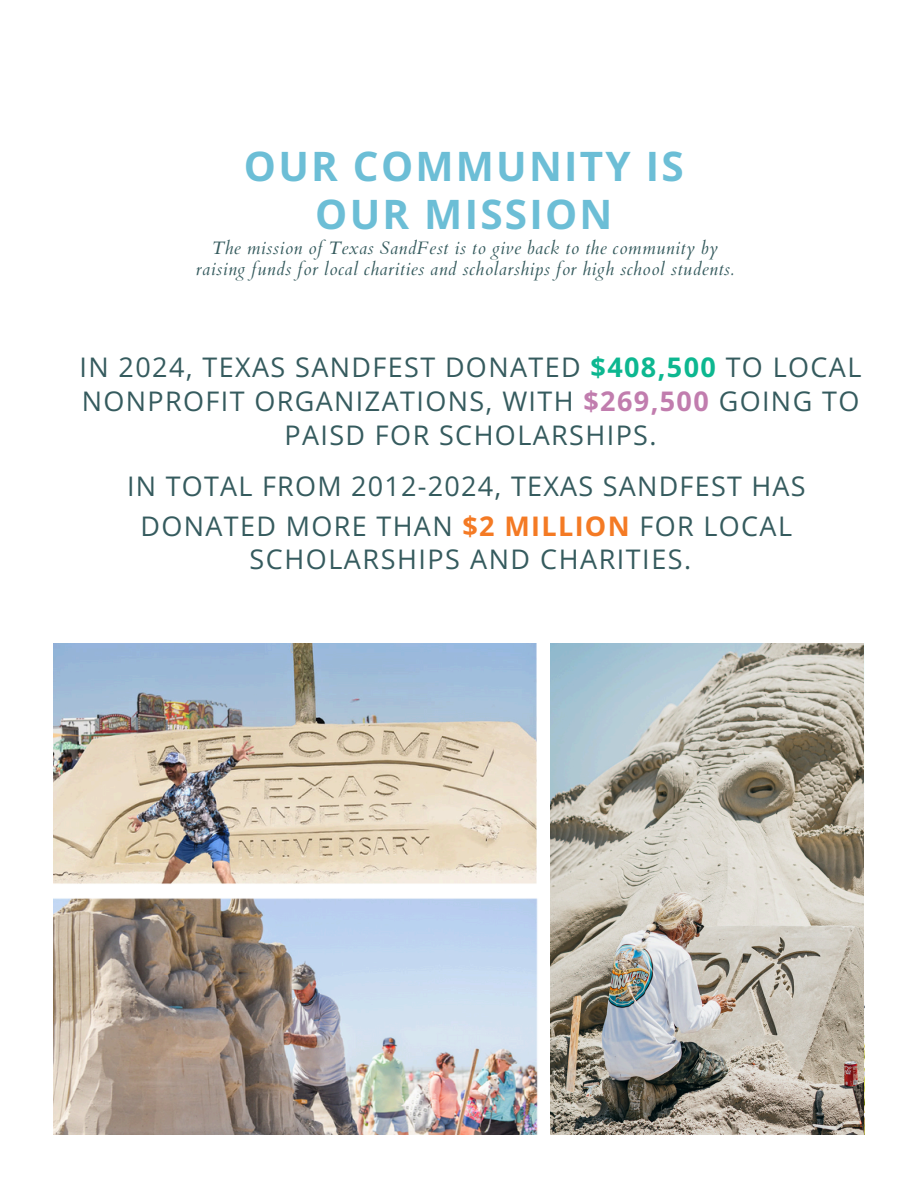
<style>
.page{position:relative;width:918px;height:1188px;background:#fff}
.page>*{position:absolute;margin:0;border:0;box-sizing:border-box;transform-origin:0 0}
.t1{font:700 40.5px/48.3px "Open Sans";letter-spacing:.055em;color:#6cbed6;text-align:center}
.t2{font:27px/33.8px "Open Sans";letter-spacing:.05em;color:#355b5e;text-align:center}
.t3{font:italic 18px/21.3px "Cardo";letter-spacing:.025em;color:#355b5e;text-align:center}
.s1{font-weight:700;color:#0db790}
.s2{font-weight:700;color:#c17dae}
.s3{font-weight:700;color:#f47a24}
</style>
<div class="page">
<img style="left:53px;top:644px;width:498px;height:490px">
<img style="left:551px;top:644px;width:313px;height:490px">
<p class="t1" style="left:244px;top:141px;width:441px">OUR COMMUNITY IS<br>OUR MISSION</p>
<p class="t3" style="left:196px;top:237px;width:539px">The mission of Texas SandFest is to give back to the community by raising funds for local charities and scholarships for high school students.</p>
<h1 class="t2" style="left:80px;top:350px;width:783px">IN 2024, TEXAS SANDFEST DONATED <span class="s1">$408,500</span> TO LOCAL<br>NONPROFIT ORGANIZATIONS, WITH <span class="s2">$269,500</span> GOING TO<br>PAISD FOR SCHOLARSHIPS.</h1>
<h1 class="t2" style="left:127px;top:465px;width:680px;line-height:40.5px">IN TOTAL FROM 2012-2024, TEXAS SANDFEST HAS<br>DONATED MORE THAN <span class="s3">$2 MILLION</span> FOR LOCAL</h1>
<h1 class="t2" style="left:250px;top:541px;width:443px">SCHOLARSHIPS AND CHARITIES.</h1>
</div>
